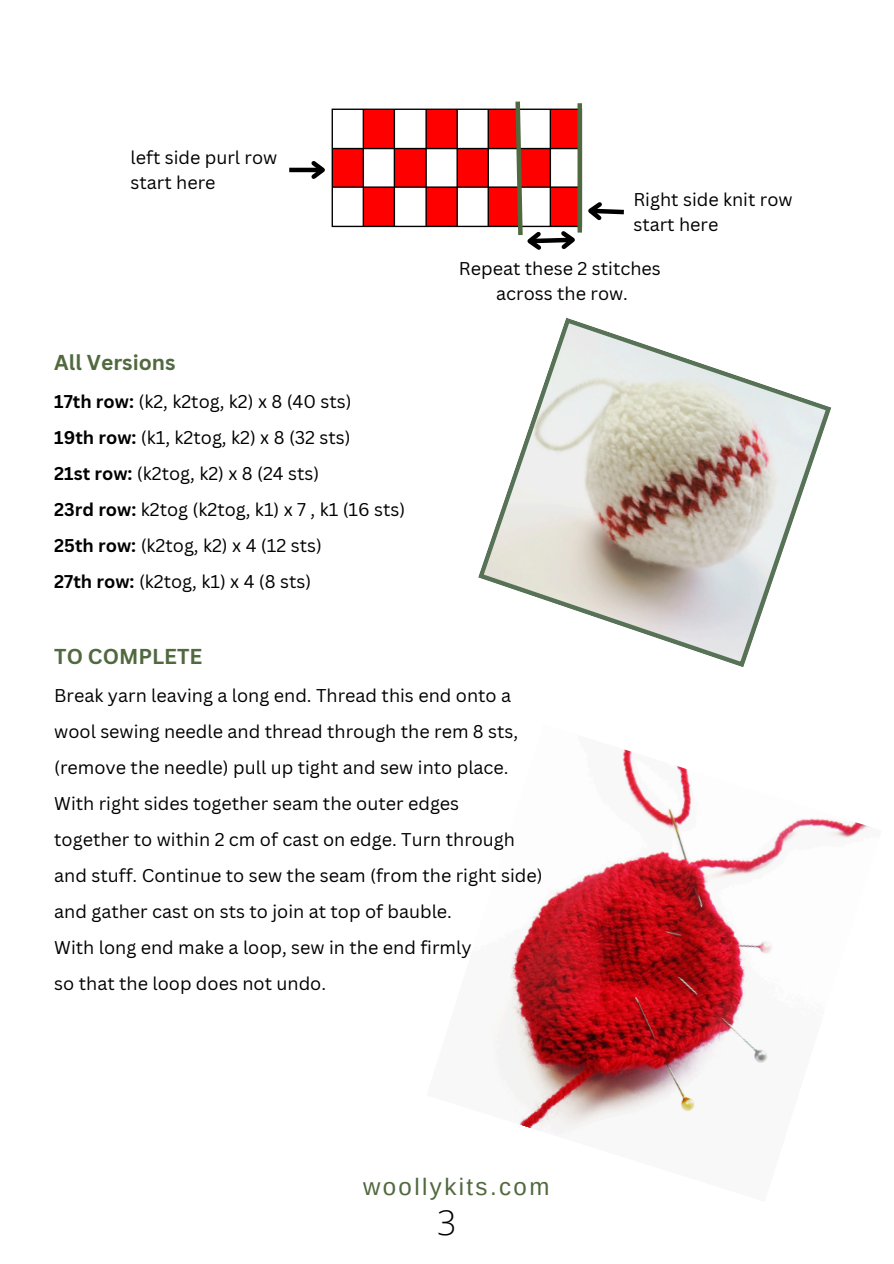
<style>
.page{position:relative;width:894px;height:1264px;background:#fff}
.page>*{position:absolute;margin:0;border:0;box-sizing:border-box;transform-origin:0 0}
.t1{font:300 33.9px "Open Sans";color:#000}
.t2{font:24px "Arimo";letter-spacing:.1em;color:#51693f}
.t3{font:700 21px "Canva Sans";color:#51693f}
.t4{font:18px "Canva Sans";color:#000}
.s1{font-weight:700}
</style>
<div class="page">
<img style="left:331px;top:108px;width:182px;height:120px">
<hr style="left:289px;top:168px;width:33px;height:4px;background:#000">
<svg style="left:307px;top:161px;width:18px;height:18px"></svg>
<svg style="left:513px;top:101px;width:111px;height:149px"></svg>
<img style="left:488px;top:749px;width:381px;height:385px">
<svg style="left:478px;top:317px;width:353px;height:350px"></svg>
<p class="t4" style="left:130px;top:145px;width:148px">left side purl row</p>
<h1 class="t4" style="left:130px;top:170px;width:86px">start here</h1>
<p class="t3" style="left:54px;top:347px;width:123px">All Versions</p>
<p class="t4" style="left:54px;top:389px;width:299px"><span class="s1">17th row:</span> (k2, k2tog, k2) x 8 (40 sts)</p>
<p class="t4" style="left:54px;top:425px;width:298px"><span class="s1">19th row:</span> (k1, k2tog, k2) x 8 (32 sts)</p>
<p class="t4" style="left:54px;top:461px;width:266px"><span class="s1">21st row:</span> (k2tog, k2) x 8 (24 sts)</p>
<p class="t4" style="left:54px;top:497px;width:352px"><span class="s1">23rd row:</span> k2tog (k2tog, k1) x 7 , k1 (16 sts)</p>
<p class="t4" style="left:54px;top:533px;width:269px"><span class="s1">25th row:</span> (k2tog, k2) x 4 (12 sts)</p>
<p class="t4" style="left:54px;top:569px;width:258px"><span class="s1">27th row:</span> (k2tog, k1) x 4 (8 sts)</p>
<p class="t4" style="left:633px;top:187px;width:161px">Right side knit row</p>
<p class="t4" style="left:633px;top:212px;width:86px">start here</p>
<p class="t4" style="left:459px;top:255px;width:203px">Repeat these 2 stitches</p>
<p class="t4" style="left:496px;top:280px;width:133px">across the row.</p>
<p class="t3" style="left:54px;top:641px;width:150px">TO COMPLETE</p>
<p class="t4" style="left:54px;top:682px;width:458px">Break yarn leaving a long end. Thread this end onto a</p>
<p class="t4" style="left:54px;top:718px;width:465px">wool sewing needle and thread through the rem 8 sts,</p>
<p class="t4" style="left:54px;top:754px;width:456px">(remove the needle) pull up tight and sew into place.</p>
<p class="t4" style="left:54px;top:790px;width:406px">With right sides together seam the outer edges</p>
<p class="t4" style="left:54px;top:826px;width:462px">together to within 2 cm of cast on edge. Turn through</p>
<p class="t4" style="left:54px;top:862px;width:489px">and stuff. Continue to sew the seam (from the right side)</p>
<p class="t4" style="left:54px;top:898px;width:399px">and gather cast on sts to join at top of bauble.</p>
<p class="t4" style="left:54px;top:934px;width:418px">With long end make a loop, sew in the end firmly</p>
<p class="t4" style="left:54px;top:970px;width:273px">so that the loop does not undo.</p>
<p class="t2" style="left:363px;top:1173px;width:188px">woollykits.com</p>
<p class="t1" style="left:437px;top:1198px;width:21px">3</p>
</div>
